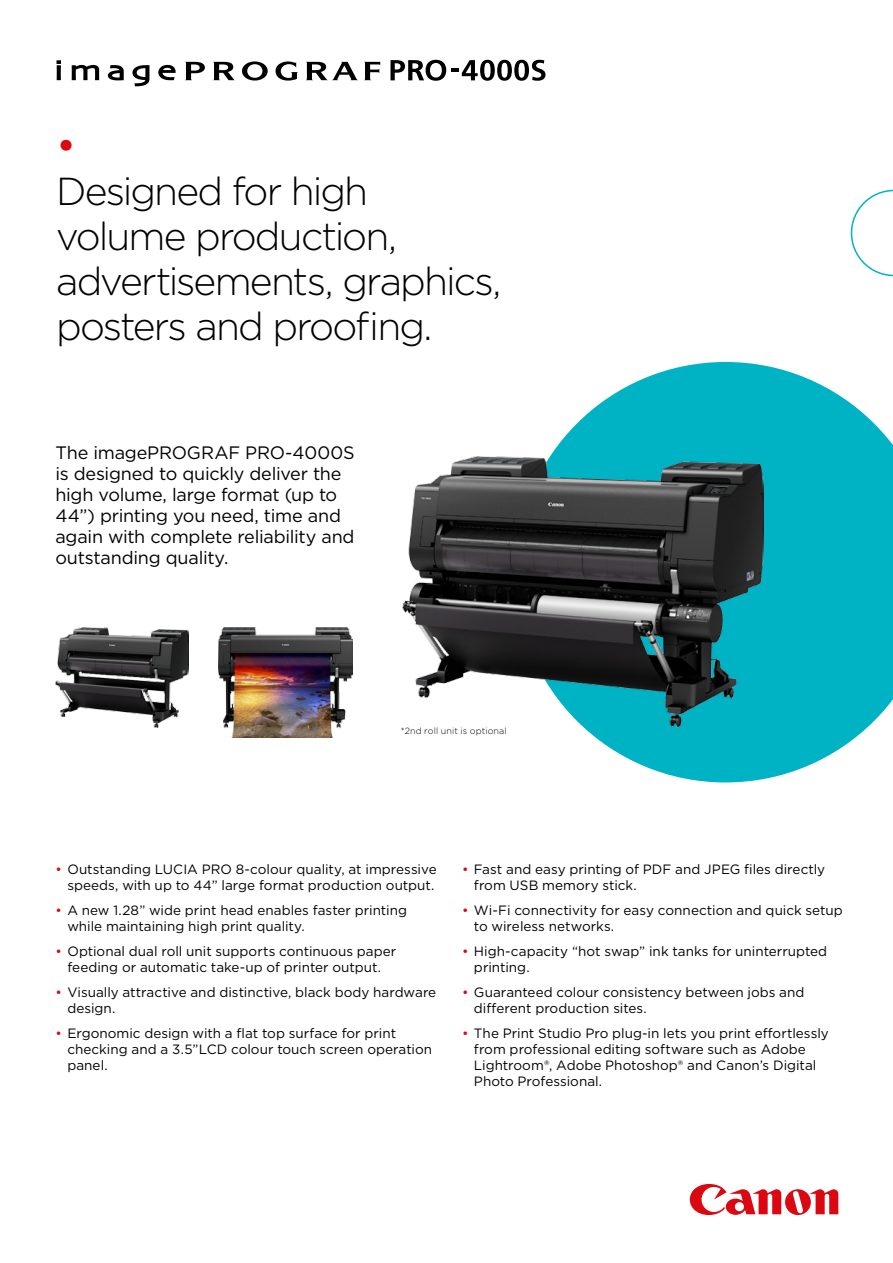
<style>
.page{position:relative;width:893px;height:1263px;background:#fff}
.page>*{position:absolute;margin:0;border:0;box-sizing:border-box;transform-origin:0 0}
.t1{font:42px "Gotham";color:#db0812}
.t2{font:300 39px/45px "Gotham";letter-spacing:-.05em;color:#000}
.t3{font:18px/21px "Gotham";letter-spacing:-.015em;color:#000}
.t4{font:13.5px/16.2px "Gotham";color:#000}
.t5{font:300 9px "Gotham";letter-spacing:.015em;color:#000}
.s1{color:#db0812}
</style>
<div class="page">
<svg style="left:690px;top:1184px;width:148px;height:31px"></svg>
<svg style="left:550px;top:362px;width:343px;height:420px;fill:#00b3c4"></svg>
<svg style="left:851px;top:190px;width:42px;height:86px"></svg>
<img style="left:218px;top:628px;width:134px;height:110px">
<img style="left:55px;top:628px;width:134px;height:100px">
<svg style="left:185px;top:62px;width:20px;height:18px"></svg>
<svg style="left:213px;top:62px;width:22px;height:18px"></svg>
<svg style="left:242px;top:61px;width:26px;height:20px"></svg>
<svg style="left:276px;top:61px;width:22px;height:20px"></svg>
<svg style="left:306px;top:62px;width:52px;height:18px"></svg>
<svg style="left:364px;top:62px;width:16px;height:18px"></svg>
<svg style="left:57px;top:60px;width:4px;height:20px"></svg>
<svg style="left:72px;top:65px;width:27px;height:15px"></svg>
<svg style="left:108px;top:65px;width:16px;height:15px"></svg>
<svg style="left:132px;top:65px;width:17px;height:21px"></svg>
<svg style="left:158px;top:65px;width:18px;height:15px"></svg>
<svg style="left:390px;top:60px;width:155px;height:21px"></svg>
<img style="left:402px;top:456px;width:361px;height:271px">
<h1 class="t1" style="left:56px;top:118px;width:22px">•</h1>
<h2 class="t2" style="left:56px;top:168px;width:447px">Designed for high volume production, advertisements, graphics, posters and proofing.</h2>
<h3 class="t3" style="left:55px;top:441px;width:301px">The imagePROGRAF PRO-4000S is designed to quickly deliver the high volume, large format (up to<br>44”) printing you need, time and again with complete reliability and outstanding quality.</h3>
<p class="t5" style="left:401px;top:725px;width:108px">*2nd roll unit is optional</p>
<p class="t4" style="left:55px;top:861px;width:383px;text-align:right"><span class="s1">•</span> Outstanding LUCIA PRO 8-colour quality, at impressive speeds, with up to 44” large format production output.</p>
<p class="t4" style="left:67px;top:902px;width:341px;text-indent:-12px"><span class="s1">•</span> A new 1.28” wide print head enables faster printing while maintaining high print quality.</p>
<p class="t4" style="left:55px;top:943px;width:342px;text-align:center"><span class="s1">•</span> Optional dual roll unit supports continuous paper feeding or automatic take-up of printer output.</p>
<p class="t4" style="left:67px;top:984px;width:370px;text-indent:-12px"><span class="s1">•</span> Visually attractive and distinctive, black body hardware design.</p>
<p class="t4" style="left:67px;top:1024px;width:366px;text-indent:-12px"><span class="s1">•</span> Ergonomic design with a flat top surface for print checking and a 3.5”LCD colour touch screen operation panel.</p>
<p class="t4" style="left:474px;top:861px;width:353px;text-indent:-12px"><span class="s1">•</span> Fast and easy printing of PDF and JPEG files directly from USB memory stick.</p>
<p class="t4" style="left:474px;top:902px;width:370px;text-indent:-12px"><span class="s1">•</span> Wi-Fi connectivity for easy connection and quick setup to wireless networks.</p>
<p class="t4" style="left:474px;top:943px;width:355px;text-indent:-12px"><span class="s1">•</span> High-capacity “hot swap” ink tanks for uninterrupted printing.</p>
<p class="t4" style="left:474px;top:984px;width:332px;text-indent:-12px"><span class="s1">•</span> Guaranteed colour consistency between jobs and different production sites.</p>
<p class="t4" style="left:474px;top:1024px;width:356px;text-indent:-12px"><span class="s1">•</span> The Print Studio Pro plug-in lets you print effortlessly from professional editing software such as Adobe Lightroom®, Adobe Photoshop® and Canon’s Digital Photo Professional.</p>
</div>
